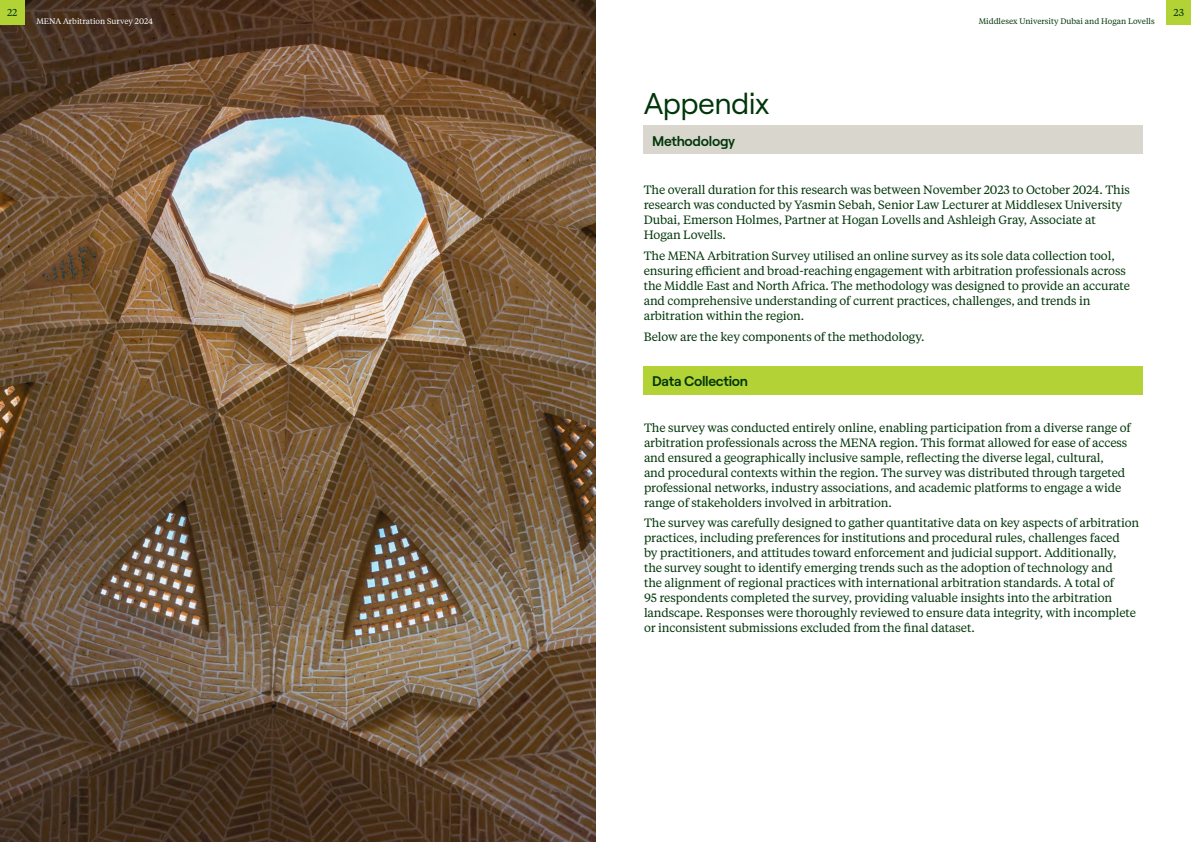
<style>
.page{position:relative;width:1191px;height:842px;background:#fff}
.page>*{position:absolute;margin:0;border:0;box-sizing:border-box;transform-origin:0 0}
.t1{font:30px "Roobert";letter-spacing:-.02em;color:#003609}
.t2{font:600 14px "Roobert";letter-spacing:-.02em;color:#003609}
.t3{font:12px/15px "Tiempos Text";letter-spacing:-.01em;color:#003609}
.t4{font:10px "Tiempos Text";color:#003609}
.t5{font:8px "Tiempos Text";color:#003609}
.t6{font:8px "Tiempos Text";color:#fff}
</style>
<div class="page">
<div style="left:643px;top:126px;width:499px;height:28px;background:#d9d6ce"></div>
<div style="left:643px;top:366px;width:499px;height:28px;background:#b3d235"></div>
<img style="left:0;top:0;width:595px;height:842px">
<div style="left:0;top:0;width:24px;height:24px;background:#b3d235"></div>
<div style="left:1166px;top:0;width:25px;height:24px;background:#b3d235"></div>
<p class="t4" style="left:7px;top:5px;width:12px">22</p>
<p class="t4" style="left:1173px;top:5px;width:12px">23</p>
<p class="t6" style="left:36px;top:16px;width:118px">MENA Arbitration Survey 2024</p>
<p class="t5" style="left:978px;top:16px;width:177px">Middlesex University Dubai and Hogan Lovells</p>
<h1 class="t1" style="left:643px;top:81px;width:127px">Appendix</h1>
<p class="t2" style="left:652px;top:130px;width:84px">Methodology</p>
<p class="t3" style="left:643px;top:182px;width:487px">The overall duration for this research was between November 2023 to October 2024. This research was conducted by Yasmin Sebah, Senior Law Lecturer at Middlesex University Dubai, Emerson Holmes, Partner at Hogan Lovells and Ashleigh Gray, Associate at Hogan Lovells.</p>
<p class="t3" style="left:643px;top:248px;width:488px">The MENA Arbitration Survey utilised an online survey as its sole data collection tool, ensuring efficient and broad-reaching engagement with arbitration professionals across the Middle East and North Africa. The methodology was designed to provide an accurate and comprehensive understanding of current practices, challenges, and trends in arbitration within the region.</p>
<p class="t3" style="left:643px;top:328px;width:282px">Below are the key components of the methodology.</p>
<p class="t2" style="left:652px;top:370px;width:97px">Data Collection</p>
<p class="t3" style="left:644px;top:419px;width:488px">The survey was conducted entirely online, enabling participation from a diverse range of arbitration professionals across the MENA region. This format allowed for ease of access and ensured a geographically inclusive sample, reflecting the diverse legal, cultural,<br>and procedural contexts within the region. The survey was distributed through targeted professional networks, industry associations, and academic platforms to engage a wide range of stakeholders involved in arbitration.</p>
<p class="t3" style="left:644px;top:515px;width:497px">The survey was carefully designed to gather quantitative data on key aspects of arbitration practices, including preferences for institutions and procedural rules, challenges faced<br>by practitioners, and attitudes toward enforcement and judicial support. Additionally,<br>the survey sought to identify emerging trends such as the adoption of technology and<br>the alignment of regional practices with international arbitration standards. A total of<br>95 respondents completed the survey, providing valuable insights into the arbitration landscape. Responses were thoroughly reviewed to ensure data integrity, with incomplete or inconsistent submissions excluded from the final dataset.</p>
</div>
